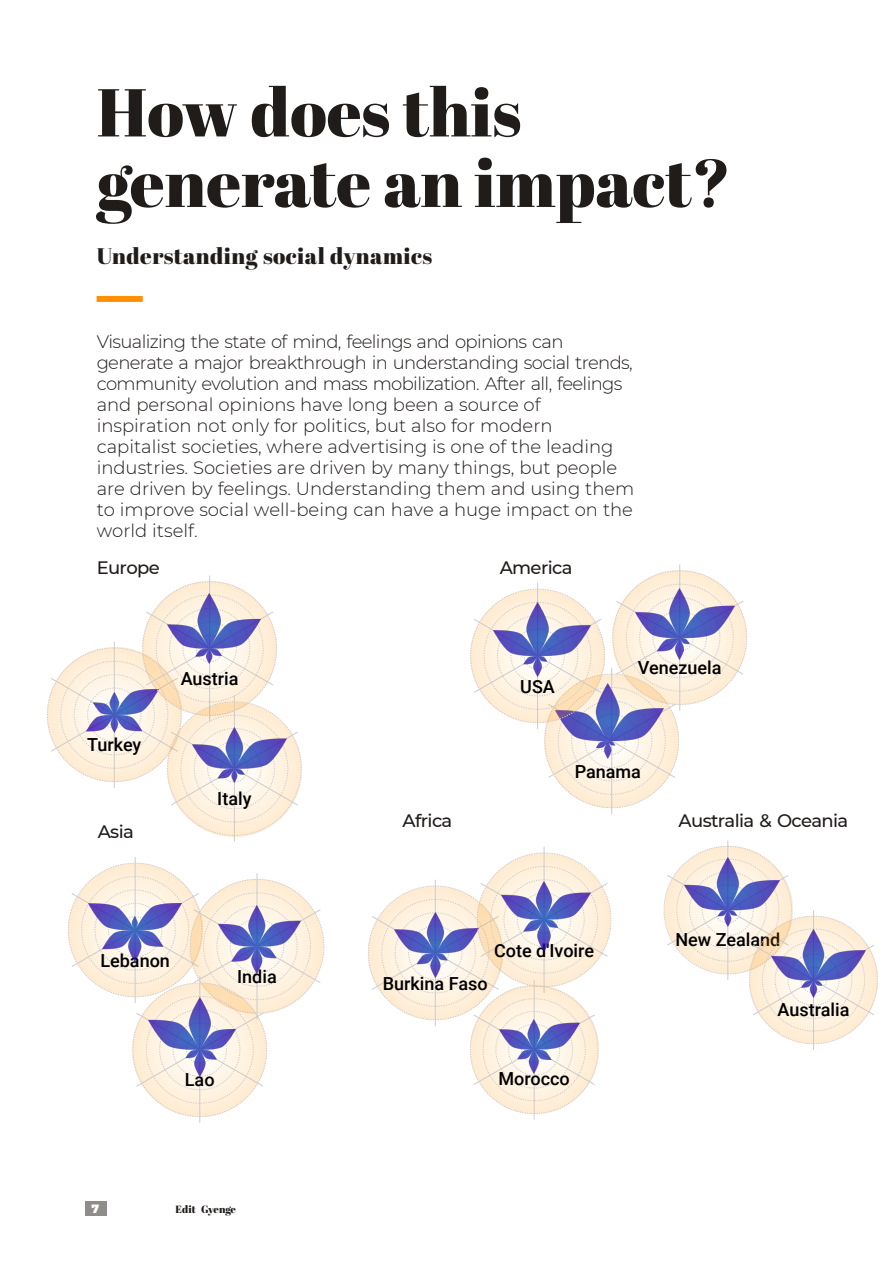
<style>
.page{position:relative;width:894px;height:1263px;background:#fff}
.page>*{position:absolute;margin:0;border:0;box-sizing:border-box;transform-origin:0 0}
.t1{font:67.5px/70.5px "Abril Fatface";color:#1f1c1a}
.t2{font:22.5px "Abril Fatface";letter-spacing:.02em;color:#1f1c1a}
.t3{font:300 18px/21px "Montserrat";color:#1f1c1a}
.t4{font:500 18px "Roboto";color:#000}
.t5{font:500 18px "Montserrat";letter-spacing:-.035em;color:#1f1c1a}
.t6{font:900 12px "Montserrat";color:#fff}
.t7{font:10.5px "Abril Fatface";color:#1f1c1a}
</style>
<div class="page">
<div style="left:85px;top:1201px;width:21px;height:15px;background:#8f8d8c"></div>
<div style="left:97px;top:296px;width:46px;height:6px;background:#ff9100"></div>
<img style="left:544px;top:676px;width:134px;height:132px">
<hr style="left:611px;top:668px;width:1px;height:73px;background:#ccc">
<hr style="left:611px;top:741px;width:1px;height:73px;background:#ccc">
<svg style="left:547px;top:704px;width:128px;height:74px;background:#fbefde"></svg>
<img style="left:555px;top:684px;width:108px;height:74px">
<img style="left:68px;top:863px;width:122px;height:134px">
<hr style="left:135px;top:857px;width:1px;height:73px;background:#ccc">
<img style="left:153px;top:582px;width:113px;height:29px">
<hr style="left:209px;top:575px;width:1px;height:73px;background:#ccc">
<img style="left:168px;top:593px;width:92px;height:18px">
<img style="left:368px;top:934px;width:102px;height:86px">
<hr style="left:435px;top:880px;width:1px;height:73px;background:#ccc">
<hr style="left:435px;top:953px;width:1px;height:73px;background:#ccc">
<img style="left:488px;top:853px;width:122px;height:86px">
<hr style="left:543px;top:847px;width:1px;height:73px;background:#ccc">
<svg style="left:371px;top:882px;width:237px;height:108px"></svg>
<img style="left:501px;top:882px;width:89px;height:70px">
<img style="left:190px;top:879px;width:134px;height:134px">
<hr style="left:256px;top:873px;width:1px;height:73px;background:#ccc">
<svg style="left:71px;top:893px;width:250px;height:91px;background:#e3d9d9"></svg>
<img style="left:218px;top:905px;width:83px;height:68px">
<img style="left:178px;top:747px;width:123px;height:89px">
<hr style="left:234px;top:769px;width:1px;height:73px;background:#ccc">
<svg style="left:50px;top:611px;width:248px;height:195px"></svg>
<img style="left:192px;top:727px;width:94px;height:56px">
<img style="left:470px;top:589px;width:134px;height:134px">
<hr style="left:537px;top:583px;width:1px;height:73px;background:#ccc">
<hr style="left:537px;top:656px;width:1px;height:73px;background:#ccc">
<svg style="left:473px;top:618px;width:128px;height:75px;background:#fbecd9"></svg>
<img style="left:493px;top:602px;width:97px;height:74px">
<img style="left:133px;top:983px;width:133px;height:134px">
<hr style="left:199px;top:977px;width:1px;height:73px;background:#ccc">
<hr style="left:199px;top:1050px;width:1px;height:73px;background:#ccc">
<svg style="left:135px;top:1012px;width:129px;height:75px;background:#fbeedb"></svg>
<img style="left:148px;top:998px;width:87px;height:79px">
<img style="left:470px;top:986px;width:127px;height:127px">
<hr style="left:533px;top:980px;width:1px;height:70px;background:#ccc">
<hr style="left:533px;top:1050px;width:1px;height:69px;background:#ccc">
<svg style="left:472px;top:1014px;width:123px;height:71px;background:#fbeedc"></svg>
<img style="left:499px;top:1020px;width:80px;height:53px">
<img style="left:665px;top:846px;width:117px;height:81px">
<hr style="left:727px;top:840px;width:1px;height:70px;background:#ccc">
<img style="left:684px;top:858px;width:94px;height:16px">
<img style="left:612px;top:571px;width:134px;height:133px">
<hr style="left:679px;top:564px;width:1px;height:74px;background:#ccc">
<hr style="left:679px;top:638px;width:1px;height:73px;background:#ccc">
<svg style="left:615px;top:600px;width:128px;height:75px;background:#fbeedc"></svg>
<img style="left:635px;top:589px;width:99px;height:70px">
<img style="left:760px;top:959px;width:117px;height:85px">
<hr style="left:812px;top:980px;width:1px;height:70px;background:#ccc">
<svg style="left:666px;top:874px;width:208px;height:142px"></svg>
<img style="left:771px;top:929px;width:94px;height:68px">
<h1 class="t1" style="left:97px;top:75px;width:635px">How does this generate an impact?</h1>
<p class="t2" style="left:97px;top:240px;width:337px">Understanding social dynamics</p>
<p class="t3" style="left:97px;top:331px;width:539px">Visualizing the state of mind, feelings and opinions can generate a major breakthrough in understanding social trends, community evolution and mass mobilization. After all, feelings and personal opinions have long been a source of inspiration not only for politics, but also for modern capitalist societies, where advertising is one of the leading industries. Societies are driven by many things, but people are driven by feelings. Understanding them and using them to improve social well-being can have a huge impact on the world itself.</p>
<p class="t5" style="left:97px;top:556px;width:65px">Europe</p>
<p class="t5" style="left:499px;top:556px;width:74px">America</p>
<p class="t4" style="left:87px;top:738px;width:56px">Turkey</p>
<p class="t4" style="left:181px;top:672px;width:59px">Austria</p>
<p class="t4" style="left:520px;top:679px;width:36px">USA</p>
<p class="t4" style="left:637px;top:661px;width:85px">Venezuela</p>
<p class="t5" style="left:98px;top:820px;width:38px">Asia</p>
<p class="t4" style="left:217px;top:792px;width:36px">Italy</p>
<p class="t4" style="left:574px;top:764px;width:68px">Panama</p>
<p class="t5" style="left:402px;top:810px;width:51px">Africa</p>
<p class="t5" style="left:678px;top:810px;width:171px">Australia &amp; Oceania</p>
<p class="t4" style="left:100px;top:953px;width:71px">Lebanon</p>
<p class="t4" style="left:237px;top:969px;width:41px">India</p>
<p class="t4" style="left:382px;top:976px;width:106px">Burkina Faso</p>
<p class="t4" style="left:494px;top:943px;width:101px">Cote d'Ivoire</p>
<p class="t4" style="left:185px;top:1073px;width:31px">Lao</p>
<p class="t4" style="left:498px;top:1072px;width:73px">Morocco</p>
<p class="t4" style="left:675px;top:932px;width:106px">New Zealand</p>
<p class="t4" style="left:777px;top:1002px;width:73px">Australia</p>
<p class="t6" style="left:92px;top:1201px;width:9px">7</p>
<p class="t7" style="left:175px;top:1202px;width:62px">Edit Gyenge</p>
</div>
